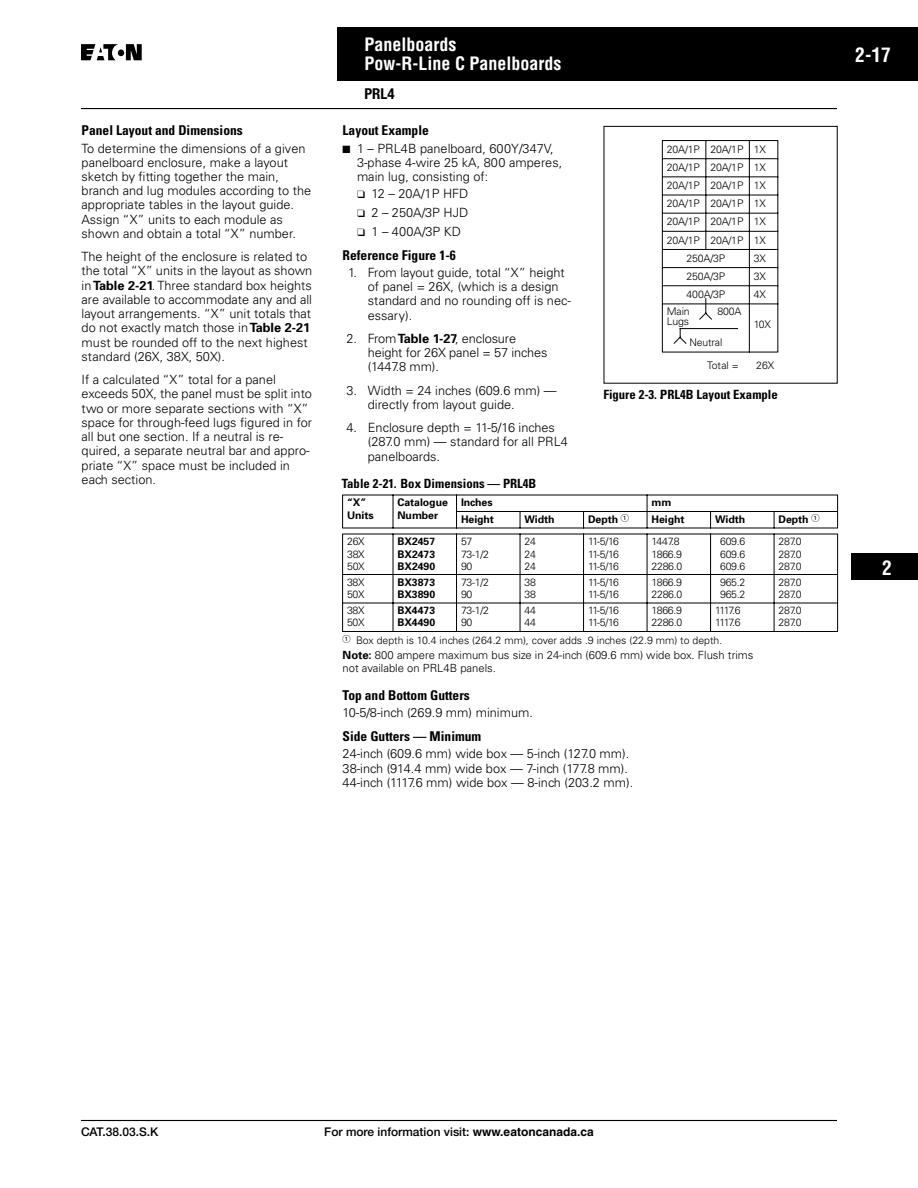
<style>
.page{position:relative;width:918px;height:1188px;background:#fff}
.page>*{position:absolute;margin:0;border:0;box-sizing:border-box;transform-origin:0 0}
.t1{font:700 condensed 19.5px "Helvetica";color:#fff}
.t2{font:700 condensed 18px/18.8px "Helvetica";color:#fff}
.t3{font:700 condensed 15px "Helvetica Neue";color:#000}
.t4{font:700 condensed 13.5px "Univers";color:#000}
.t5{font:300 12.75px/14.2px "Univers";color:#000}
.t6{font:700 condensed 12.75px "Univers";color:#000}
.t7{font:500 12px "Helvetica Neue";color:#000}
.t8{font:300 11.25px/12.8px "Univers";color:#000}
.t9{font:300 10.5px/12px "Univers";letter-spacing:-.015em;color:#000}
.t10{font:700 10.5px/12px "Univers";letter-spacing:-.005em;color:#000}
.t11{font:300 10.5px/12px "Univers";letter-spacing:-.14em;color:#000}
.s1{font-weight:700}
.s2{font-family:"Helvetica";font-weight:700}
</style>
<div class="page">
<div style="left:338px;top:27px;width:580px;height:54px;background:#000"></div>
<hr style="left:81px;top:1120px;width:756px;height:1px;background:#000">
<hr style="left:81px;top:108px;width:756px;height:1px;background:#000">
<svg style="left:81px;top:44px;width:61px;height:16px"></svg>
<div style="left:852px;top:554px;width:66px;height:26px;background:#000"></div>
<hr style="left:662px;top:141px;width:1px;height:211px;background:#000">
<hr style="left:705px;top:140px;width:1px;height:110px;background:#000">
<hr style="left:749px;top:140px;width:1px;height:212px;background:#000">
<hr style="left:777px;top:141px;width:1px;height:211px;background:#000">
<hr style="left:662px;top:140px;width:116px;height:1px;background:#000">
<hr style="left:662px;top:158px;width:116px;height:1px;background:#000">
<hr style="left:662px;top:176px;width:116px;height:1px;background:#000">
<hr style="left:662px;top:195px;width:116px;height:1px;background:#000">
<hr style="left:662px;top:213px;width:116px;height:1px;background:#000">
<hr style="left:662px;top:231px;width:116px;height:1px;background:#000">
<hr style="left:662px;top:249px;width:116px;height:1px;background:#000">
<hr style="left:662px;top:267px;width:116px;height:1px;background:#000">
<hr style="left:662px;top:285px;width:116px;height:1px;background:#000">
<hr style="left:662px;top:304px;width:116px;height:1px;background:#000">
<hr style="left:662px;top:352px;width:116px;height:1px;background:#000">
<svg style="left:674px;top:298px;width:64px;height:46px"></svg>
<hr style="left:342px;top:495px;width:1px;height:33px;background:#000">
<hr style="left:342px;top:534px;width:1px;height:97px;background:#000">
<hr style="left:393px;top:495px;width:1px;height:33px;background:#000">
<hr style="left:393px;top:534px;width:1px;height:98px;background:#000">
<hr style="left:456px;top:495px;width:1px;height:33px;background:#000">
<hr style="left:456px;top:534px;width:1px;height:98px;background:#000">
<svg style="left:520px;top:512px;width:1px;height:16px"></svg>
<hr style="left:520px;top:534px;width:1px;height:98px;background:#000">
<svg style="left:583px;top:512px;width:1px;height:16px"></svg>
<hr style="left:583px;top:534px;width:1px;height:98px;background:#000">
<hr style="left:647px;top:495px;width:1px;height:33px;background:#000">
<hr style="left:647px;top:534px;width:1px;height:98px;background:#000">
<svg style="left:710px;top:512px;width:1px;height:16px"></svg>
<hr style="left:710px;top:534px;width:1px;height:98px;background:#000">
<svg style="left:774px;top:512px;width:1px;height:16px"></svg>
<hr style="left:774px;top:534px;width:1px;height:98px;background:#000">
<hr style="left:837px;top:495px;width:1px;height:33px;background:#000">
<hr style="left:837px;top:534px;width:1px;height:97px;background:#000">
<hr style="left:342px;top:495px;width:496px;height:1px;background:#000">
<hr style="left:456px;top:511px;width:382px;height:1px;background:#000">
<hr style="left:342px;top:528px;width:496px;height:1px;background:#000">
<hr style="left:342px;top:534px;width:496px;height:1px;background:#000">
<hr style="left:342px;top:574px;width:496px;height:1px;background:#000">
<hr style="left:342px;top:603px;width:496px;height:1px;background:#000">
<hr style="left:342px;top:631px;width:496px;height:1px;background:#000">
<p class="t4" style="left:82px;top:122px;width:163px">Panel Layout and Dimensions</p>
<p class="t5" style="left:82px;top:141px;width:231px">To determine the dimensions of a given panelboard enclosure, make a layout sketch by fitting together the main, branch and lug modules according to the appropriate tables in the layout guide.<br>Assign “X” units to each module as shown and obtain a total “X” number.</p>
<p class="t5" style="left:82px;top:250px;width:232px">The height of the enclosure is related to the total “X” units in the layout as shown in <span class="s1">Table 2-21</span>. Three standard box heights are available to accommodate any and all layout arrangements. “X” unit totals that do not exactly match those in <span class="s1">Table 2-21 </span>must be rounded off to the next highest standard (26X, 38X, 50X).</p>
<p class="t5" style="left:82px;top:373px;width:232px">If a calculated “X” total for a panel exceeds 50X, the panel must be split into two or more separate sections with “X” space for through-feed lugs figured in for all but one section. If a neutral is re&shy;quired, a separate neutral bar and appro&shy;priate “X” space must be included in each section.</p>
<h2 class="t2" style="left:364px;top:35px;width:199px">Panelboards<br>Pow-R-Line C Panelboards</h2>
<p class="t3" style="left:364px;top:84px;width:32px">PRL4</p>
<p class="t4" style="left:343px;top:122px;width:88px">Layout Example</p>
<p class="t5" style="left:357px;top:141px;width:207px">1 – PRL4B panelboard, 600Y/347V,<br>3-phase 4-wire 25 kA, 800 amperes, main lug, consisting of:</p>
<p class="t5" style="left:371px;top:184px;width:99px;line-height:18.8px;text-align:justify">12 – 20A/1P HFD 2 – 250A/3P HJD 1 – 400A/3P KD</p>
<p class="t4" style="left:343px;top:246px;width:115px">Reference Figure 1-6</p>
<p class="t5" style="left:368px;top:265px;width:205px;text-indent:-20px">1. From layout guide, total “X” height of panel = 26X, (which is a design standard and no rounding off is nec&shy;essary).</p>
<p class="t5" style="left:368px;top:331px;width:181px;text-indent:-21px">2. From <span class="s1">Table 1-27</span>, enclosure height for 26X panel = 57 inches (1447.8 mm).</p>
<p class="t5" style="left:368px;top:383px;width:190px;text-indent:-21px">3. Width = 24 inches (609.6 mm) — directly from layout guide.</p>
<p class="t5" style="left:368px;top:421px;width:202px;text-indent:-21px">4. Enclosure depth = 11-5/16 inches (287.0 mm) — standard for all PRL4 panelboards.</p>
<p class="t6" style="left:342px;top:476px;width:56px">Table 2-21.</p>
<p class="t6" style="left:374px;top:476px;width:164px">1 6 Box Dimensions — PRL4B</p>
<p class="t9" style="left:667px;top:143px;width:101px">20A/1P 20A/1P 1X</p>
<p class="t9" style="left:667px;top:161px;width:101px">20A/1P 20A/1P 1X</p>
<p class="t9" style="left:667px;top:179px;width:101px">20A/1P 20A/1P 1X</p>
<p class="t9" style="left:667px;top:198px;width:101px">20A/1P 20A/1P 1X</p>
<p class="t9" style="left:667px;top:216px;width:101px">20A/1P 20A/1P 1X</p>
<p class="t9" style="left:667px;top:234px;width:101px">20A/1P 20A/1P 1X</p>
<p class="t9" style="left:687px;top:252px;width:40px">250A/3P</p>
<p class="t9" style="left:754px;top:252px;width:14px">3X</p>
<p class="t9" style="left:687px;top:270px;width:40px">250A/3P</p>
<p class="t9" style="left:754px;top:270px;width:14px">3X</p>
<p class="t9" style="left:686px;top:288px;width:40px">400A/3P</p>
<p class="t9" style="left:754px;top:288px;width:14px">4X</p>
<p class="t9" style="left:667px;top:305px;width:24px">Main</p>
<p class="t9" style="left:717px;top:305px;width:26px">800A</p>
<p class="t9" style="left:667px;top:315px;width:24px">Lugs</p>
<p class="t9" style="left:689px;top:336px;width:34px">Neutral</p>
<p class="t9" style="left:754px;top:318px;width:18px">10X</p>
<p class="t9" style="left:707px;top:360px;width:33px">Total =</p>
<p class="t9" style="left:756px;top:360px;width:20px">26X</p>
<p class="t6" style="left:639px;top:386px;width:140px">1 6 PRL4B Layout Example</p>
<p class="t6" style="left:603px;top:387px;width:61px">Figure 2-3. .</p>
<p class="t10" style="left:347px;top:497px;width:28px">“X”<br>Units</p>
<p class="t10" style="left:398px;top:497px;width:52px">Catalogue<br>Number</p>
<p class="t10" style="left:461px;top:497px;width:33px">Inches</p>
<p class="t10" style="left:652px;top:497px;width:21px">mm</p>
<p class="t10" style="left:461px;top:513px;width:34px">Height</p>
<p class="t10" style="left:525px;top:513px;width:32px">Width</p>
<p class="t10" style="left:588px;top:513px;width:32px">Depth</p>
<p class="t10" style="left:652px;top:513px;width:34px">Height</p>
<p class="t10" style="left:715px;top:513px;width:32px">Width</p>
<p class="t10" style="left:779px;top:513px;width:32px">Depth</p>
<p class="t9" style="left:347px;top:536px;width:19px;text-align:justify">26X 38X 50X</p>
<p class="t10" style="left:398px;top:536px;width:39px;text-align:justify">BX2457<br>BX2473<br>BX2490</p>
<p class="t9" style="left:461px;top:536px;width:29px">57<br>73-1/2<br>90</p>
<p class="t9" style="left:525px;top:536px;width:13px;text-align:justify">24<br>24<br>24</p>
<p class="t9" style="left:588px;top:536px;width:32px;text-align:justify">11-5/16<br>11-5/16<br>11-5/16</p>
<p class="t9" style="left:652px;top:536px;width:32px">1447.8<br>1866.9<br>2286.0</p>
<p class="t9" style="left:720px;top:536px;width:27px;text-align:justify">609.6<br>609.6<br>609.6</p>
<p class="t9" style="left:779px;top:536px;width:25px;text-align:justify">287.0<br>287.0<br>287.0</p>
<p class="t9" style="left:347px;top:576px;width:19px">38X<br>50X</p>
<p class="t10" style="left:398px;top:576px;width:39px">BX3873<br>BX3890</p>
<p class="t9" style="left:461px;top:576px;width:29px">73-1/2<br>90</p>
<p class="t9" style="left:525px;top:576px;width:13px">38<br>38</p>
<p class="t9" style="left:588px;top:576px;width:32px">11-5/16<br>11-5/16</p>
<p class="t9" style="left:652px;top:576px;width:32px">1866.9<br>2286.0</p>
<p class="t9" style="left:720px;top:576px;width:27px">965.2<br>965.2</p>
<p class="t9" style="left:779px;top:576px;width:25px">287.0<br>287.0</p>
<p class="t9" style="left:347px;top:605px;width:19px">38X<br>50X</p>
<p class="t10" style="left:398px;top:605px;width:39px">BX4473<br>BX4490</p>
<p class="t9" style="left:461px;top:605px;width:29px">73-1/2<br>90</p>
<p class="t9" style="left:525px;top:605px;width:13px">44<br>44</p>
<p class="t9" style="left:588px;top:605px;width:32px">11-5/16<br>11-5/16</p>
<p class="t9" style="left:652px;top:605px;width:32px">1866.9<br>2286.0</p>
<p class="t11" style="left:715px;top:605px;width:27px">1117.6<br>1117.6</p>
<p class="t9" style="left:779px;top:605px;width:25px">287.0<br>287.0</p>
<p class="t9" style="left:356px;top:634px;width:368px">Box depth is 10.4 inches (264.2 mm), cover adds .9 inches (22.9 mm) to depth.</p>
<p class="t8" style="left:343px;top:649px;width:412px"><span class="s1">Note:</span> 800 ampere maximum bus size in 24-inch (609.6 mm) wide box. Flush trims not available on PRL4B panels.</p>
<p class="t4" style="left:343px;top:687px;width:129px">Top and Bottom Gutters</p>
<p class="t5" style="left:343px;top:706px;width:192px">10-5/8-inch (269.9 mm) minimum.</p>
<p class="t4" style="left:343px;top:728px;width:140px">Side Gutters — Minimum</p>
<p class="t5" style="left:343px;top:747px;width:292px">24-inch (609.6 mm) wide box — 5-inch (127.0 mm).<br>38-inch (914.4 mm) wide box — 7-inch (177.8 mm).<br>44-inch (1117.6 mm) wide box — 8-inch (203.2 mm).</p>
<h1 class="t1" style="left:855px;top:43px;width:37px">2-17</h1>
<h1 class="t1" style="left:882px;top:556px;width:11px">2</h1>
<p class="t7" style="left:81px;top:1125px;width:79px">CAT.38.03.S.K</p>
<p class="t7" style="left:324px;top:1125px;width:271px">For more information visit: <span class="s2">www.eatoncanada.ca</span></p>
</div>
